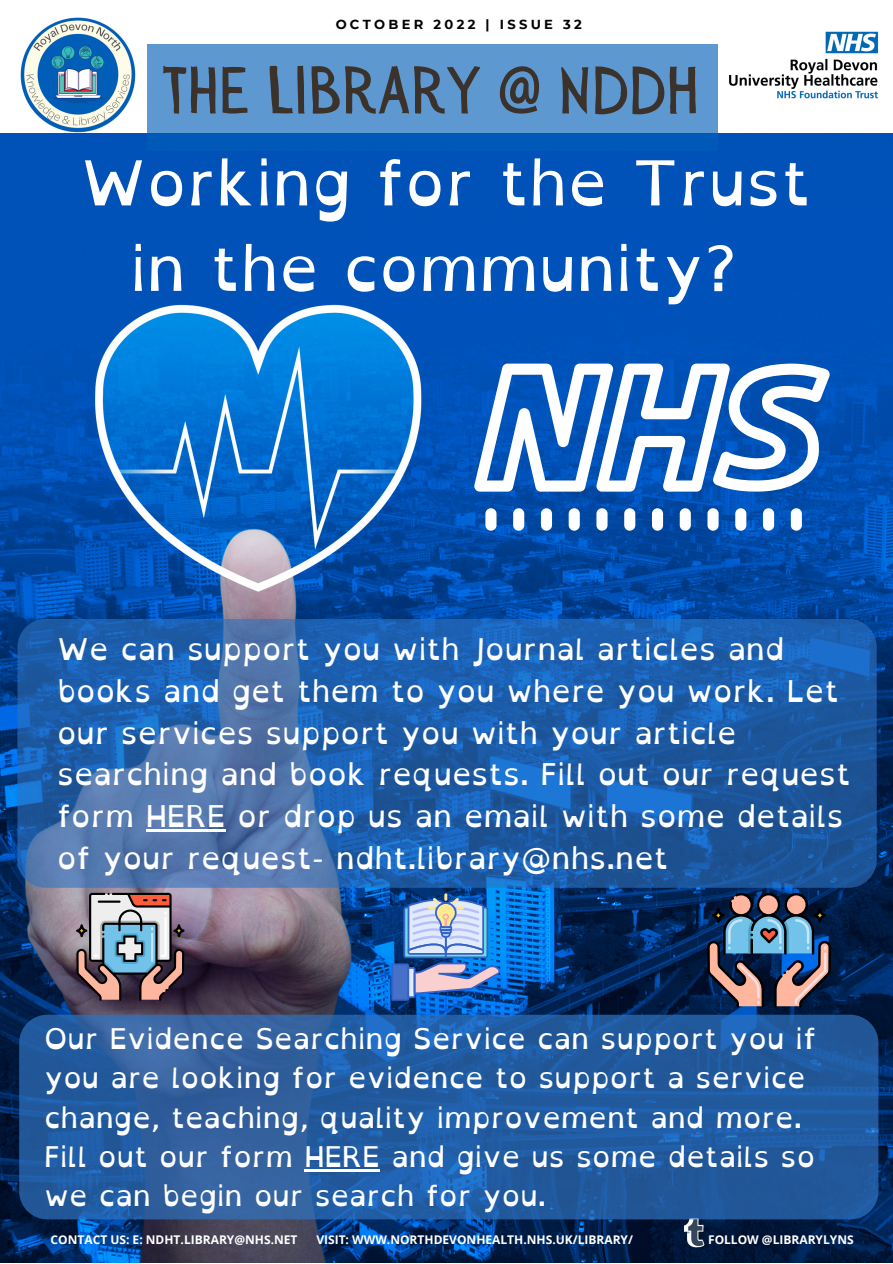
<style>
.page{position:relative;width:893px;height:1264px;background:#fff}
.page>*{position:absolute;margin:0;border:0;box-sizing:border-box;transform-origin:0 0}
.t1{font:67.2px "Sensa Wild Fill";color:#3a322b}
.t2{font:61.8px/85.5px "Open Dyslexic";color:#fff;text-align:center}
.t3{font:30px/41.5px "Open Dyslexic";color:#fff}
.t4{font:28.5px/39.3px "Open Dyslexic";color:#fff}
.t5{font:700 13.05px "Montserrat";letter-spacing:.25em;color:#000}
.t6{font:700 12px "Open Sans";color:#fff}
</style>
<div class="page">
<img style="left:0;top:133px;width:892px;height:1129px">
<img style="left:684px;top:1219px;width:22px;height:28px">
<svg style="left:147px;top:44px;width:570px;height:107px;background:#4d8dcc"></svg>
<img style="left:20px;top:17px;width:116px;height:116px">
<img style="left:729px;top:32px;width:149px;height:66px">
<svg style="left:17px;top:619px;width:859px;height:268px;background:#2762ab"></svg>
<svg style="left:19px;top:1014px;width:859px;height:205px;background:#255ca0"></svg>
<svg style="left:474px;top:363px;width:355px;height:167px"></svg>
<svg style="left:707px;top:892px;width:123px;height:115px;background:#536078"></svg>
<svg style="left:391px;top:893px;width:109px;height:107px;background:#6c94cb"></svg>
<svg style="left:76px;top:892px;width:109px;height:108px;background:#8a848c"></svg>
<hr style="left:146px;top:829px;width:80px;height:2px;background:#fff">
<hr style="left:304px;top:1169px;width:76px;height:2px;background:#fff">
<p class="t5" style="left:335px;top:16px;width:248px">OCTOBER 2022 | ISSUE 32</p>
<h1 class="t1" style="left:162px;top:53px;width:538px">THE LIBRARY @ NDDH</h1>
<h2 class="t2" style="left:80px;top:139px;width:732px">Working for the Trust in the community?</h2>
<p class="t3" style="left:57px;top:628px;width:795px">We can support you with Journal articles and books and get them to you where you work. Let our services support you with your article searching and book requests. Fill out our request form HERE or drop us an email with some details of your request- ndht.library@nhs.net</p>
<p class="t4" style="left:44px;top:1018px;width:773px">Our Evidence Searching Service can support you if you are looking for evidence to support a service change, teaching, quality improvement and more.<br>Fill out our form HERE and give us some details so we can begin our search for you.</p>
<p class="t6" style="left:51px;top:1231px;width:248px">CONTACT US: E: NDHT.LIBRARY@NHS.NET</p>
<p class="t6" style="left:316px;top:1231px;width:318px">VISIT: WWW.NORTHDEVONHEALTH.NHS.UK/LIBRARY/</p>
<p class="t6" style="left:708px;top:1231px;width:147px">FOLLOW @LIBRARYLYNS</p>
</div>
